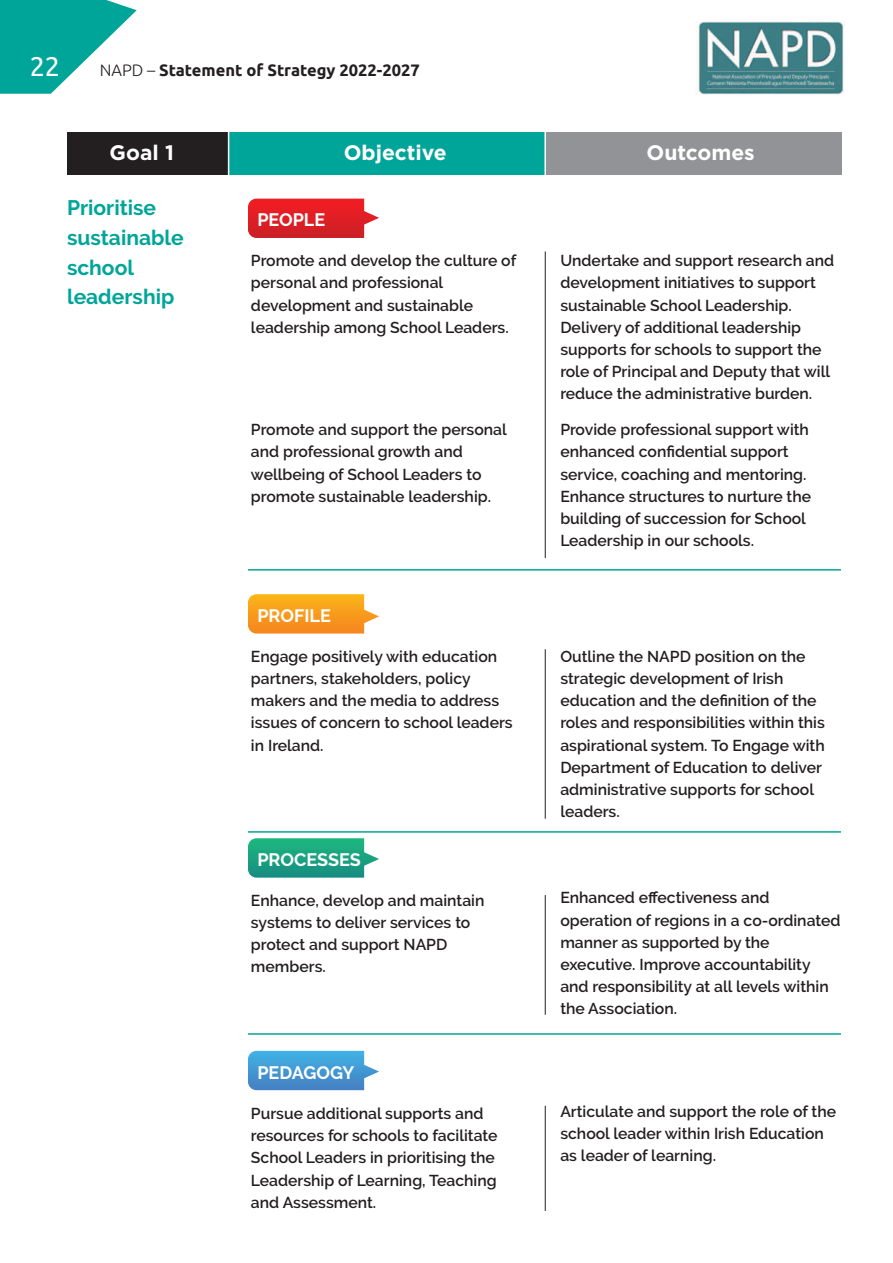
<style>
.page{position:relative;width:893px;height:1263px;background:#fff}
.page>*{position:absolute;margin:0;border:0;box-sizing:border-box;transform-origin:0 0}
.t1{font:27px "Ubuntu";color:#fff}
.t2{font:700 21px/29.5px "Raleway";color:#00a599}
.t3{font:700 21px "Gotham";color:#fff}
.t4{font:700 18px "Raleway";color:#fff}
.t5{font:700 16.5px "Ubuntu";color:#231f20}
.t6{font:600 15.75px/22.2px "Raleway";color:#231f20}
.s1{font-weight:300}
</style>
<div class="page">
<svg style="left:0;top:0;width:137px;height:94px"></svg>
<img style="left:698px;top:21px;width:146px;height:73px">
<svg style="left:248px;top:199px;width:131px;height:39px;background:#e1343a"></svg>
<svg style="left:248px;top:594px;width:131px;height:39px;background:#f8a733"></svg>
<svg style="left:248px;top:838px;width:131px;height:40px;background:#34ac8e"></svg>
<svg style="left:248px;top:1051px;width:131px;height:39px;background:#54a2d7"></svg>
<div style="left:67px;top:132px;width:775px;height:43px;background:#00a599"></div>
<div style="left:545px;top:132px;width:297px;height:43px;background:#919396"></div>
<div style="left:67px;top:132px;width:162px;height:43px;background:#231f20"></div>
<hr style="left:545px;top:251px;width:1px;height:307px;background:#231f20">
<hr style="left:228px;top:112px;width:1px;height:74px;background:#fff">
<hr style="left:544px;top:119px;width:2px;height:71px;background:#fff">
<hr style="left:545px;top:649px;width:1px;height:170px;background:#231f20">
<hr style="left:545px;top:895px;width:1px;height:120px;background:#231f20">
<hr style="left:545px;top:1106px;width:1px;height:105px;background:#231f20">
<hr style="left:248px;top:569px;width:593px;height:2px;background:#00a599">
<hr style="left:248px;top:831px;width:593px;height:2px;background:#00a599">
<hr style="left:248px;top:1033px;width:593px;height:2px;background:#00a599">
<h1 class="t1" style="left:30px;top:55px;width:32px">22</h1>
<p class="t5" style="left:100px;top:60px;width:322px"><span class="s1">NAPD –</span> Statement of Strategy 2022-2027</p>
<h2 class="t3" style="left:110px;top:141px;width:66px">Goal 1</h2>
<h2 class="t3" style="left:344px;top:141px;width:105px">Objective</h2>
<h2 class="t3" style="left:646px;top:141px;width:110px">Outcomes</h2>
<h2 class="t2" style="left:67px;top:195px;width:118px">Prioritise sustainable school leadership</h2>
<p class="t4" style="left:257px;top:213px;width:69px">PEOPLE</p>
<p class="t6" style="left:251px;top:251px;width:267px">Promote and develop the culture of personal and professional development and sustainable leadership among School Leaders.</p>
<p class="t6" style="left:560px;top:251px;width:275px">Undertake and support research and development initiatives to support sustainable School Leadership.<br>Delivery of additional leadership supports for schools to support the role of Principal and Deputy that will reduce the administrative burden.</p>
<p class="t6" style="left:560px;top:420px;width:252px">Provide professional support with enhanced confidential support service, coaching and mentoring.<br>Enhance structures to nurture the building of succession for School<br>Leadership in our schools.</p>
<p class="t6" style="left:251px;top:420px;width:257px">Promote and support the personal and professional growth and wellbeing of School Leaders to promote sustainable leadership.</p>
<p class="t4" style="left:257px;top:608px;width:75px">PROFILE</p>
<p class="t6" style="left:251px;top:647px;width:263px">Engage positively with education partners, stakeholders, policy makers and the media to address issues of concern to school leaders in Ireland.</p>
<p class="t4" style="left:257px;top:852px;width:105px">PROCESSES</p>
<p class="t6" style="left:251px;top:891px;width:235px">Enhance, develop and maintain systems to deliver services to protect and support NAPD members.</p>
<p class="t4" style="left:257px;top:1065px;width:99px">PEDAGOGY</p>
<p class="t6" style="left:251px;top:1104px;width:248px">Pursue additional supports and resources for schools to facilitate<br>School Leaders in prioritising the<br>Leadership of Learning, Teaching and Assessment.</p>
<p class="t6" style="left:560px;top:647px;width:266px">Outline the NAPD position on the strategic development of Irish education and the definition of the roles and responsibilities within this aspirational system. To Engage with<br>Department of Education to deliver administrative supports for school leaders.</p>
<p class="t6" style="left:560px;top:888px;width:282px">Enhanced effectiveness and operation of regions in a co-ordinated manner as supported by the executive. Improve accountability and responsibility at all levels within the Association.</p>
<p class="t6" style="left:560px;top:1101px;width:277px">Articulate and support the role of the school leader within Irish Education as leader of learning.</p>
</div>
